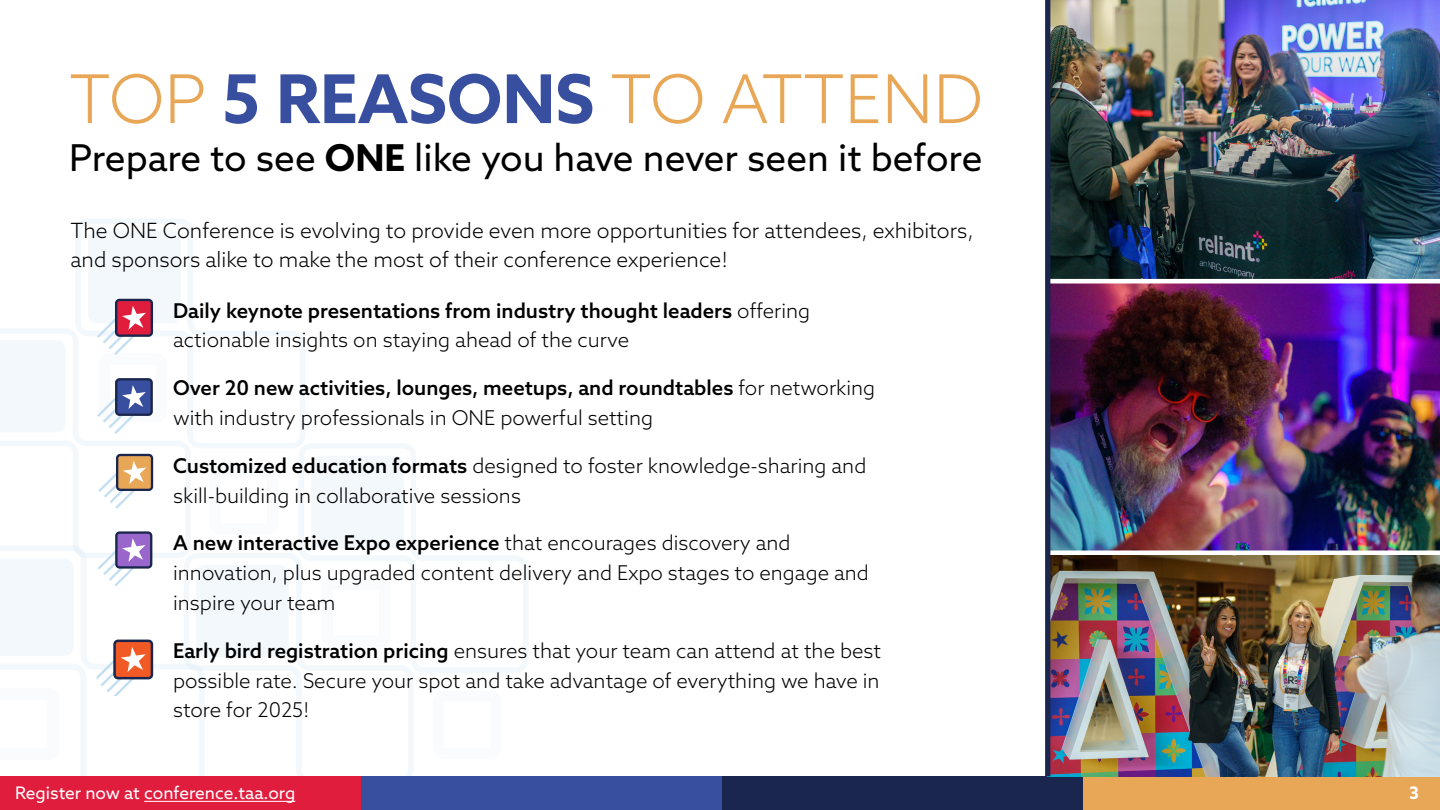
<style>
.page{position:relative;width:1440px;height:810px;background:#fff}
.page>*{position:absolute;margin:0;border:0;box-sizing:border-box;transform-origin:0 0}
.t1{font:300 67.35px "Azo Sans";color:#e7a757}
.t2{font:37.05px "Azo Sans";color:#000}
.t3{font:300 21px/28.5px "Azo Sans";color:#000}
.t4{font:300 20.4px/29.8px "Azo Sans";color:#000}
.t5{font:500 20.4px/29.8px "Azo Sans";color:#000}
.t6{font:17.25px "Azo Sans";color:#fff}
.t7{font:700 17.25px "Azo Sans";color:#fff}
.s1{font-weight:700;color:#384f9f}
.s2{font-weight:700}
.s3{font-weight:300}
.s4{font-weight:500}
</style>
<div class="page">
<svg style="left:76px;top:219px;width:229px;height:229px"></svg>
<svg style="left:298px;top:443px;width:230px;height:230px"></svg>
<svg style="left:191px;top:553px;width:223px;height:223px"></svg>
<div style="left:0;top:776px;width:361px;height:34px;background:#e11d3e"></div>
<div style="left:361px;top:776px;width:361px;height:34px;background:#384f9f"></div>
<div style="left:722px;top:776px;width:361px;height:34px;background:#1a264d"></div>
<div style="left:1083px;top:776px;width:357px;height:34px;background:#e7a757"></div>
<hr style="left:144px;top:801px;width:151px;height:1px;background:#fff">
<img style="left:1050px;top:555px;width:390px;height:221px">
<img style="left:1050px;top:0;width:390px;height:279px">
<img style="left:1050px;top:279px;width:390px;height:276px">
<div style="left:1045px;top:0;width:5px;height:776px;background:#1a264d"></div>
<svg style="left:0;top:299px;width:191px;height:503px"></svg>
<h1 class="t1" style="left:69px;top:56px;width:915px">TOP <span class="s1">5 REASONS</span> TO ATTEND</h1>
<h2 class="t2" style="left:69px;top:134px;width:915px">Prepare to see <span class="s2">ONE</span> like you have never seen it before</h2>
<p class="t3" style="left:70px;top:217px;width:905px">The ONE Conference is evolving to provide even more opportunities for attendees, exhibitors, and sponsors alike to make the most of their conference experience!</p>
<p class="t5" style="left:173px;top:295px;width:639px">Daily keynote presentations from industry thought leaders <span class="s3">offering actionable insights on staying ahead of the curve</span></p>
<p class="t4" style="left:173px;top:373px;width:704px"><span class="s4">Over 20 new activities, lounges, meetups, and roundtables</span> for networking with industry professionals in ONE powerful setting</p>
<p class="t4" style="left:173px;top:450px;width:695px"><span class="s4">Customized education formats</span> designed to foster knowledge-sharing and skill-building in collaborative sessions</p>
<p class="t4" style="left:173px;top:528px;width:697px"><span class="s4">A new interactive Expo experience</span> that encourages discovery and innovation, plus upgraded content delivery and Expo stages to engage and inspire your team</p>
<p class="t4" style="left:173px;top:635px;width:709px;text-align:justify"><span class="s4">Early bird registration pricing</span> ensures that your team can attend at the best possible rate. Secure your spot and take advantage of everything we have in store for 2025!</p>
<p class="t6" style="left:15px;top:782px;width:282px">Register now at conference.taa.org</p>
<p class="t7" style="left:1409px;top:781px;width:11px">3</p>
</div>
